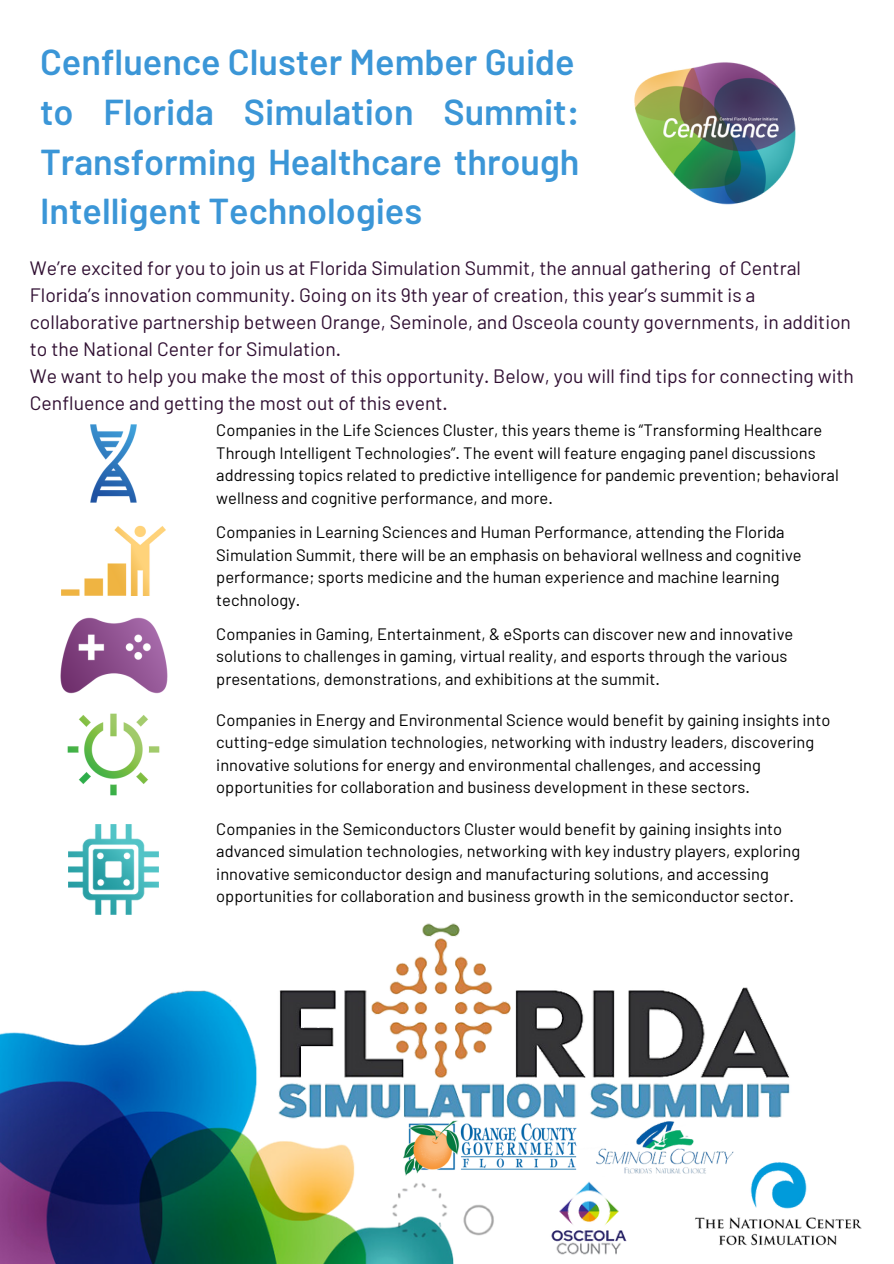
<style>
.page{position:relative;width:894px;height:1264px;background:#fff}
.page>*{position:absolute;margin:0;border:0;box-sizing:border-box;transform-origin:0 0}
.t1{font:600 36px/49.5px "Barlow";color:#3b96d7}
.t2{font:19.35px/27px "Barlow";color:#300f32}
.t3{font:16.5px/22.5px "Barlow";color:#000}
</style>
<div class="page">
<img style="left:0;top:851px;width:734px;height:412px">
<img style="left:634px;top:62px;width:162px;height:143px">
<img style="left:275px;top:914px;width:515px;height:214px">
<img style="left:596px;top:1121px;width:136px;height:54px">
<img style="left:547px;top:1179px;width:81px;height:76px">
<img style="left:402px;top:1119px;width:178px;height:57px">
<img style="left:694px;top:1160px;width:168px;height:88px">
<img style="left:90px;top:424px;width:47px;height:79px">
<img style="left:61px;top:525px;width:105px;height:70px">
<img style="left:60px;top:617px;width:108px;height:76px">
<img style="left:67px;top:713px;width:93px;height:83px">
<img style="left:68px;top:824px;width:90px;height:90px">
<p class="t1" style="left:40px;top:36px;width:540px">Cenfluence Cluster Member Guide to Florida Simulation Summit:<br>Transforming Healthcare through<br>Intelligent Technologies</p>
<p class="t2" style="left:30px;top:254px;width:825px">We’re excited for you to join us at Florida Simulation Summit, the annual gathering of Central Florida’s innovation community. Going on its 9th year of creation, this year’s summit is a collaborative partnership between Orange, Seminole, and Osceola county governments, in addition to the National Center for Simulation.<br>We want to help you make the most of this opportunity. Below, you will find tips for connecting with Cenfluence and getting the most out of this event.</p>
<p class="t3" style="left:216px;top:418px;width:624px">Companies in the Life Sciences Cluster, this years theme is “Transforming Healthcare Through Intelligent Technologies”. The event will feature engaging panel discussions addressing topics related to predictive intelligence for pandemic prevention; behavioral wellness and cognitive performance, and more.</p>
<p class="t3" style="left:216px;top:520px;width:586px">Companies in Learning Sciences and Human Performance, attending the Florida Simulation Summit, there will be an emphasis on behavioral wellness and cognitive performance; sports medicine and the human experience and machine learning technology.</p>
<p class="t3" style="left:216px;top:622px;width:578px">Companies in Gaming, Entertainment, &amp; eSports can discover new and innovative solutions to challenges in gaming, virtual reality, and esports through the various presentations, demonstrations, and exhibitions at the summit.</p>
<p class="t3" style="left:216px;top:708px;width:615px">Companies in Energy and Environmental Science would benefit by gaining insights into cutting-edge simulation technologies, networking with industry leaders, discovering innovative solutions for energy and environmental challenges, and accessing opportunities for collaboration and business development in these sectors.</p>
<p class="t3" style="left:216px;top:816px;width:585px">Companies in the Semiconductors Cluster would benefit by gaining insights into advanced simulation technologies, networking with key industry players, exploring innovative semiconductor design and manufacturing solutions, and accessing opportunities for collaboration and business growth in the semiconductor sector.</p>
</div>
